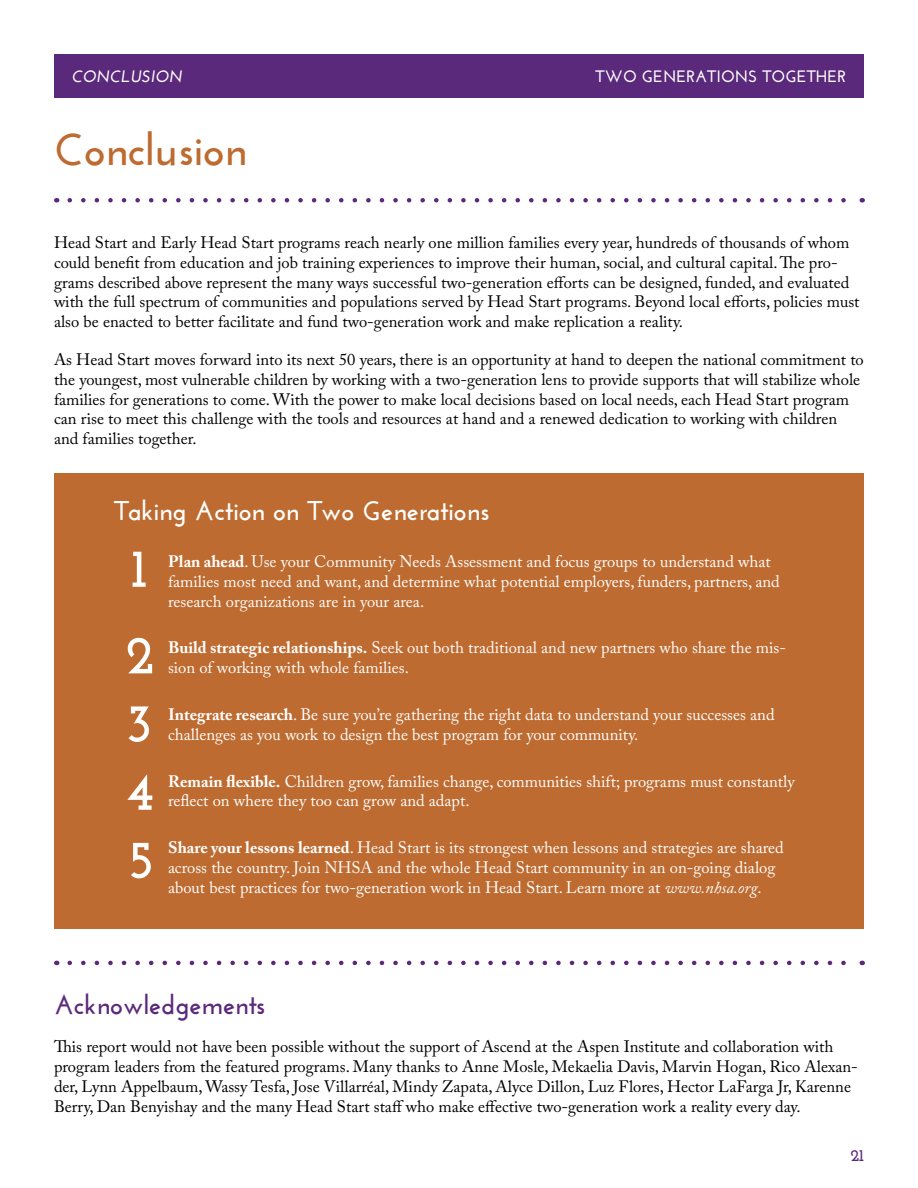
<style>
.page{position:relative;width:918px;height:1188px;background:#fff}
.page>*{position:absolute;margin:0;border:0;box-sizing:border-box;transform-origin:0 0}
.t1{font:700 54px/68.2px "Josefin Slab";color:#fff}
.t2{font:700 45px "Josefin Sans";color:#bd6b30}
.t3{font:700 27px "Josefin Sans";color:#fff}
.t4{font:700 27px "Josefin Sans";color:#5b297b}
.t5{font:16.5px/19.8px "Adobe Caslon Pro";color:#000}
.t6{font:16.5px/19.8px "Adobe Caslon Pro";color:#fff}
.t7{font:700 16.5px "Josefin Sans";color:#fff}
.t8{font:italic 700 16.5px "Josefin Sans";color:#fff}
.t9{font:700 16.5px "Josefin Slab";color:#5b297b}
.s1{font-weight:700}
.s2{font-style:italic}
</style>
<div class="page">
<div style="left:54px;top:473px;width:810px;height:456px;background:#bd6b30"></div>
<svg style="left:70px;top:198px;width:776px;height:4px"></svg>
<svg style="left:70px;top:961px;width:776px;height:4px"></svg>
<div style="left:54px;top:54px;width:810px;height:44px;background:#5b297b"></div>
<p class="t8" style="left:72px;top:66px;width:70px">CONCLUSIO</p>
<p class="t8" style="left:170px;top:66px;width:15px">N</p>
<p class="t7" style="left:596px;top:66px;width:252px">TWO GENERATIONS TOGETHER</p>
<h2 class="t2" style="left:54px;top:123px;width:194px">Conclusion</h2>
<p class="t5" style="left:54px;top:232px;width:807px">Head Start and Early Head Start programs reach nearly one million families every year, hundreds of thousands of whom could benefit from education and job training experiences to improve their human, social, and cultural capital. The pro&shy;grams described above represent the many ways successful two-generation efforts can be designed, funded, and evaluated with the full spectrum of communities and populations served by Head Start programs. Beyond local efforts, policies must also be enacted to better facilitate and fund two-generation work and make replication a reality.</p>
<p class="t5" style="left:54px;top:349px;width:811px">As Head Start moves forward into its next 50 years, there is an opportunity at hand to deepen the national commitment to the youngest, most vulnerable children by working with a two-generation lens to provide supports that will stabilize whole families for generations to come. With the power to make local decisions based on local needs, each Head Start program can rise to meet this challenge with the tools and resources at hand and a renewed dedication to working with children and families together.</p>
<h3 class="t3" style="left:114px;top:495px;width:377px">Taking Action on Two Generations</h3>
<p class="t6" style="left:168px;top:551px;width:613px"><span class="s1">Plan ahead</span>. Use your Community Needs Assessment and focus groups to understand what families most need and want, and determine what potential employers, funders, partners, and research organizations are in your area.</p>
<p class="t6" style="left:168px;top:638px;width:620px"><span class="s1">Build strategic relationships.</span> Seek out both traditional and new partners who share the mis&shy;sion of working with whole families.</p>
<p class="t6" style="left:168px;top:704px;width:608px"><span class="s1">Integrate research</span>. Be sure you’re gathering the right data to understand your successes and challenges as you work to design the best program for your community.</p>
<p class="t6" style="left:168px;top:771px;width:628px"><span class="s1">Remain flexible.</span> Children grow, families change, communities shift; programs must constantly reflect on where they too can grow and adapt.</p>
<p class="t6" style="left:168px;top:838px;width:617px"><span class="s1">Share your lessons learned</span>. Head Start is its strongest when lessons and strategies are shared across the country. Join NHSA and the whole Head Start community in an on-going dialog about best practices for two-generation work in Head Start. Learn more at <span class="s2">www.nhsa.org</span>.</p>
<h1 class="t1" style="left:125px;top:525px;width:30px;line-height:86.6px">1<br>2</h1>
<h1 class="t1" style="left:125px;top:689px;width:31px;text-align:justify">3<br>4<br>5</h1>
<h3 class="t4" style="left:54px;top:989px;width:213px">Acknowledgements</h3>
<p class="t5" style="left:54px;top:1037px;width:805px">This report would not have been possible without the support of Ascend at the Aspen Institute and collaboration with program leaders from the featured programs. Many thanks to Anne Mosle, Mekaelia Davis, Marvin Hogan, Rico Alexan&shy;der, Lynn Appelbaum, Wassy Tesfa, Jose Villarréal, Mindy Zapata, Alyce Dillon, Luz Flores, Hector LaFarga Jr, Karenne Berry, Dan Benyishay and the many Head Start staff who make effective two-generation work a reality every day.</p>
<p class="t9" style="left:851px;top:1145px;width:15px">21</p>
</div>
